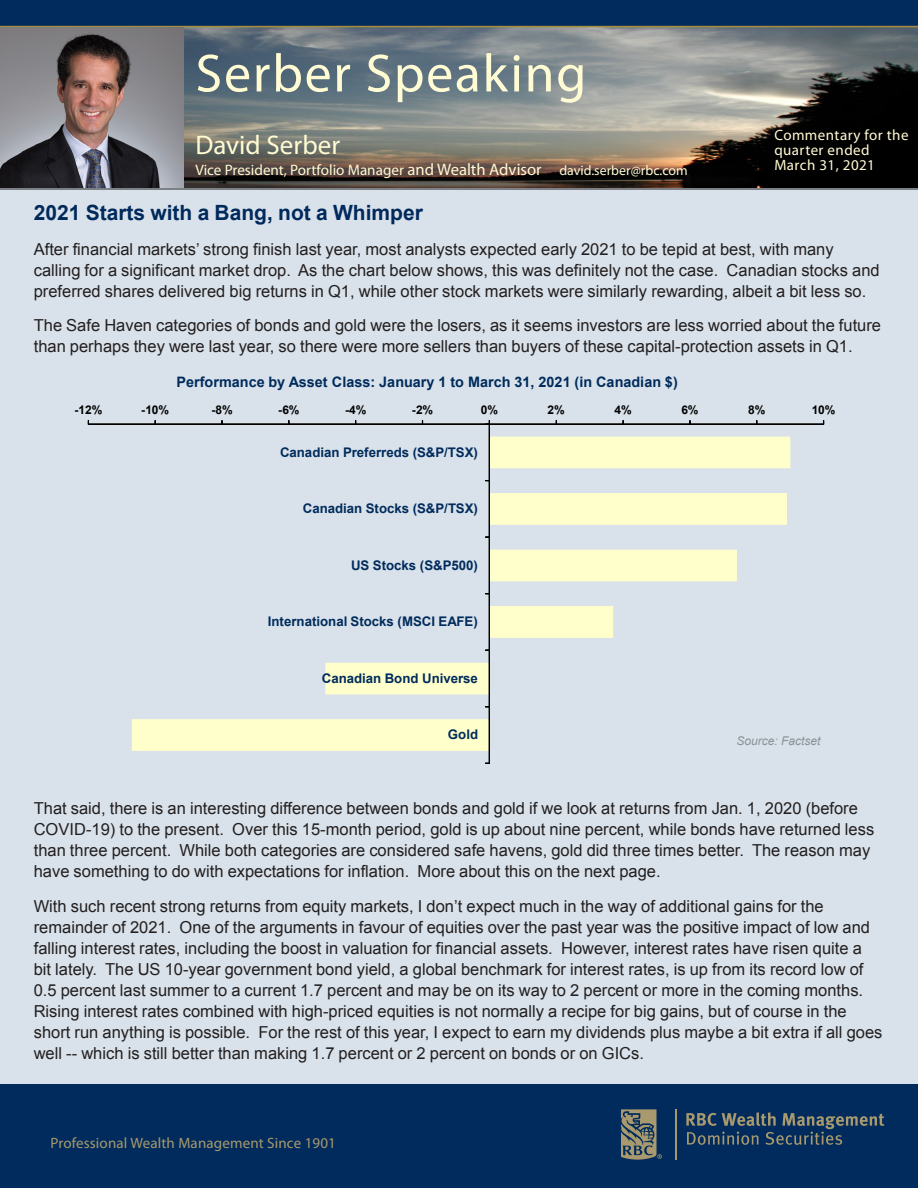
<style>
.page{position:relative;width:918px;height:1188px;background:#fff}
.page>*{position:absolute;margin:0;border:0;box-sizing:border-box;transform-origin:0 0}
.t1{font:54px "Myriad Pro";letter-spacing:.03em;color:#fffbd3}
.t2{font:27px "Myriad Pro";color:#fffbd3}
.Serber_Body_Copy{font:700 21px "Arial";color:#00295c}
.Serber_Body_Copy-2{font:16.5px/21px "Arial";color:#231f20}
.t3{font:15.15px "Myriad Pro";color:#fffbd3}
.t4{font:15px/15px "Myriad Pro";letter-spacing:.03em;color:#fffbd3}
.t5{font:15px "Myriad Pro";letter-spacing:.01em;color:#a8996e}
.t6{font:700 14.4px "Arial";letter-spacing:.005em;color:#002b5c}
.t7{font:700 13.2px "Arial";color:#002b5c}
.t8{font:700 12px "Arial";color:#000}
.t9{font:italic 12px "Arial";color:#899295}
.s1{font-size:16.65px}
.s2{font-size:13.8px}
</style>
<div class="page">
<img style="left:183px;top:28px;width:735px;height:160px">
<div style="left:0;top:188px;width:918px;height:955px;background:#d9e2ea"></div>
<div style="left:0;top:0;width:918px;height:27px;background:#002b5c"></div>
<hr style="left:0;top:26px;width:918px;height:1px;background:#a78d3e">
<hr style="left:0;top:189px;width:918px;height:1px;background:#231f20">
<div style="left:0;top:1084px;width:918px;height:104px;background:#002b5c"></div>
<img style="left:0;top:28px;width:183px;height:160px">
<hr style="left:676px;top:1109px;width:1px;height:51px;background:#a8996e">
<svg style="left:686px;top:1112px;width:198px;height:33px"></svg>
<svg style="left:621px;top:1109px;width:41px;height:51px"></svg>
<svg style="left:132px;top:437px;width:658px;height:314px"></svg>
<div style="left:88px;top:424px;width:736px;height:1px;border:1px solid #000"></div>
<div style="left:489px;top:424px;width:1px;height:339px;border:1px solid #000"></div>
<svg style="left:485px;top:420px;width:5px;height:5px"></svg>
<p class="t1" style="left:195px;top:40px;width:392px">Serber Speaking</p>
<p class="t2" style="left:195px;top:129px;width:146px">David Serber</p>
<p class="t3" style="left:195px;top:161px;width:494px">Vice President, Portfolio Manager <span class="s1">and Wealth Advisor</span> <span class="s2">david.serber@rbc.com</span></p>
<p class="Serber_Body_Copy" style="left:34px;top:199px;width:391px">2021 Starts with a Bang, not a Whimper</p>
<p class="t4" style="left:774px;top:127px;width:136px">Commentary for the quarter ended</p>
<p class="t4" style="left:774px;top:157px;width:102px">March 31, 2021</p>
<p class="Serber_Body_Copy-2" style="left:34px;top:239px;width:848px">After financial markets’ strong finish last year, most analysts expected early 2021 to be tepid at best, with many calling for a significant market drop. As the chart below shows, this was definitely not the case. Canadian stocks and preferred shares delivered big returns in Q1, while other stock markets were similarly rewarding, albeit a bit less so.</p>
<p class="Serber_Body_Copy-2" style="left:34px;top:315px;width:849px">The Safe Haven categories of bonds and gold were the losers, as it seems investors are less worried about the future than perhaps they were last year, so there were more sellers than buyers of these capital-protection assets in Q1.</p>
<p class="t6" style="left:177px;top:372px;width:503px">Performance by Asset Class: January 1 to March 31, 2021 (in Canadian $)</p>
<p class="t8" style="left:74px;top:401px;width:29px">-12%</p>
<p class="t8" style="left:141px;top:401px;width:29px">-10%</p>
<p class="t8" style="left:211px;top:401px;width:23px">-8%</p>
<p class="t8" style="left:278px;top:401px;width:23px">-6%</p>
<p class="t8" style="left:345px;top:401px;width:23px">-4%</p>
<p class="t8" style="left:412px;top:401px;width:23px">-2%</p>
<p class="t8" style="left:481px;top:401px;width:19px">0%</p>
<p class="t8" style="left:548px;top:401px;width:19px">2%</p>
<p class="t8" style="left:615px;top:401px;width:19px">4%</p>
<p class="t8" style="left:681px;top:401px;width:19px">6%</p>
<p class="t8" style="left:748px;top:401px;width:19px">8%</p>
<p class="t8" style="left:812px;top:401px;width:25px">10%</p>
<p class="t7" style="left:280px;top:443px;width:199px">Canadian Preferreds (S&amp;P/TSX)</p>
<p class="t7" style="left:303px;top:500px;width:177px">Canadian Stocks (S&amp;P/TSX)</p>
<p class="t7" style="left:351px;top:556px;width:128px">US Stocks (S&amp;P500)</p>
<p class="t7" style="left:268px;top:613px;width:211px">International Stocks (MSCI EAFE)</p>
<p class="t7" style="left:322px;top:670px;width:158px">Canadian Bond Universe</p>
<p class="t7" style="left:448px;top:726px;width:32px">Gold</p>
<p class="t9" style="left:737px;top:733px;width:86px">Source: Factset</p>
<p class="Serber_Body_Copy-2" style="left:34px;top:798px;width:842px">That said, there is an interesting difference between bonds and gold if we look at returns from Jan. 1, 2020 (before COVID-19) to the present. Over this 15-month period, gold is up about nine percent, while bonds have returned less than three percent. While both categories are considered safe havens, gold did three times better. The reason may have something to do with expectations for inflation. More about this on the next page.</p>
<p class="Serber_Body_Copy-2" style="left:34px;top:896px;width:850px">With such recent strong returns from equity markets, I don’t expect much in the way of additional gains for the remainder of 2021. One of the arguments in favour of equities over the past year was the positive impact of low and falling interest rates, including the boost in valuation for financial assets. However, interest rates have risen quite a bit lately. The US 10-year government bond yield, a global benchmark for interest rates, is up from its record low of 0.5 percent last summer to a current 1.7 percent and may be on its way to 2 percent or more in the coming months.<br>Rising interest rates combined with high-priced equities is not normally a recipe for big gains, but of course in the short run anything is possible. For the rest of this year, I expect to earn my dividends plus maybe a bit extra if all goes well -- which is still better than making 1.7 percent or 2 percent on bonds or on GICs.</p>
<p class="t5" style="left:51px;top:1134px;width:287px">Professional Wealth Management Since 1901</p>
</div>
